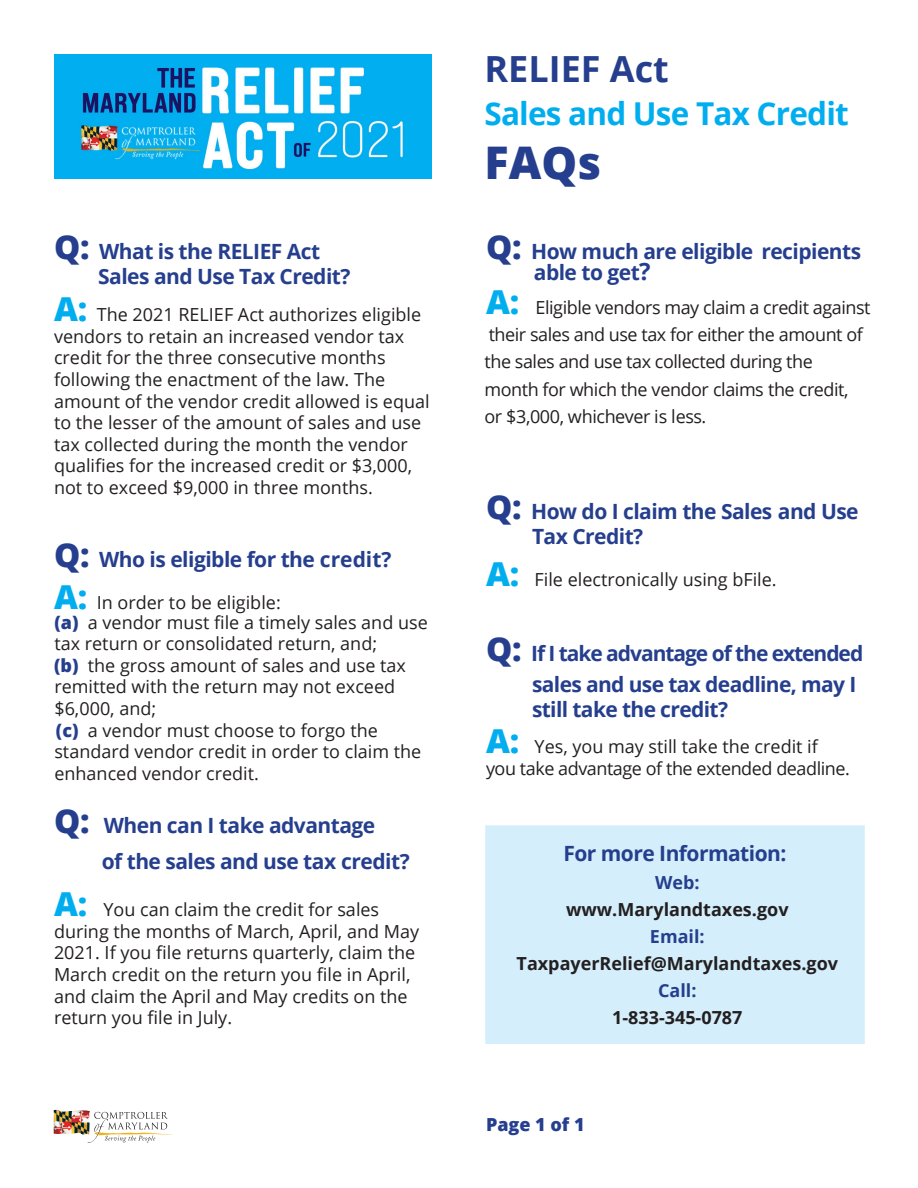
<style>
.page{position:relative;width:918px;height:1188px;background:#fff}
.page>*{position:absolute;margin:0;border:0;box-sizing:border-box;transform-origin:0 0}
.t1{font:800 45px "Open Sans";color:#253f8e}
.t2{font:700 36px "Open Sans";color:#253f8e}
.t3{font:700 31.5px "Open Sans";letter-spacing:-.025em;color:#00aeef}
.t4{font:700 21px/25.2px "Open Sans";letter-spacing:-.025em;color:#253f8e}
.t5{font:700 21px "Open Sans";letter-spacing:-.05em;color:#253f8e}
.t6{font:18px/21.6px "Open Sans";color:#231f20}
.t7{font:18px/27.3px "Open Sans";letter-spacing:-.025em;color:#231f20}
.t8{font:700 18px/27px "Open Sans";color:#231f20;text-align:center}
.t9{font:800 18px "Open Sans";color:#253f8e}
.s1{font-weight:800;font-size:33px}
.s2{font-weight:800;font-size:33px;color:#00aeef}
.s3{font-weight:800;color:#253f8e}
.s4{font-size:24px}
.s5{color:#253f8e}
</style>
<div class="page">
<img style="left:54px;top:1110px;width:36px;height:25px">
<svg style="left:87px;top:1112px;width:86px;height:31px"></svg>
<img style="left:54px;top:54px;width:378px;height:125px">
<div style="left:485px;top:825px;width:380px;height:219px;background:#d4effb"></div>
<p class="t4" style="left:98px;top:239px;width:254px;text-indent:-44px"><span class="s1">Q:</span> What is the RELIEF Act<br>Sales and Use Tax Credit?</p>
<p class="t6" style="left:54px;top:303px;width:377px"><span class="s2">A:</span> The 2021 RELIEF Act authorizes eligible vendors to retain an increased vendor tax credit for the three consecutive months following the enactment of the law. The amount of the vendor credit allowed is equal to the lesser of the amount of sales and use tax collected during the month the vendor qualifies for the increased credit or $3,000, not to exceed $9,000 in three months.</p>
<p class="t4" style="left:54px;top:547px;width:339px"><span class="s1">Q:</span> Who is eligible for the credit?</p>
<p class="t6" style="left:54px;top:592px;width:228px"><span class="s2">A:</span> In order to be eligible:</p>
<p class="t6" style="left:54px;top:611px;width:375px"><span class="s3">(a)</span> a vendor must file a timely sales and use tax return or consolidated return, and;<br><span class="s3">(b)</span> the gross amount of sales and use tax remitted with the return may not exceed $6,000, and;<br><span class="s3">(c)</span> a vendor must choose to forgo the standard vendor credit in order to claim the enhanced vendor credit.</p>
<p class="t4" style="left:102px;top:808px;width:309px;line-height:35.5px;text-indent:-48px"><span class="s1">Q:</span> When can I take advantage<br>of the sales and use tax credit?</p>
<p class="t6" style="left:54px;top:899px;width:367px"><span class="s2">A:</span> You can claim the credit for sales during the months of March, April, and May 2021. If you file returns quarterly, claim the March credit on the return you file in April, and claim the April and May credits on the return you file in July.</p>
<p class="t2" style="left:484px;top:43px;width:186px">RELIEF Act</p>
<p class="t3" style="left:484px;top:91px;width:366px">Sales and Use Tax Credit</p>
<p class="t1" style="left:484px;top:128px;width:118px">FAQs</p>
<p class="t4" style="left:534px;top:241px;width:329px;line-height:20.7px;text-indent:-48px"><span class="s1">Q:</span> How much are eligible recipients able to get<span class="s4">?</span></p>
<p class="t7" style="left:484px;top:293px;width:388px"><span class="s2">A:</span> Eligible vendors may claim a credit against their sales and use tax for either the amount of the sales and use tax collected during the month for which the vendor claims the credit, or $3,000, whichever is less.</p>
<p class="t4" style="left:532px;top:499px;width:328px;text-indent:-46px"><span class="s1">Q:</span> How do I claim the Sales and Use<br>Tax Credit?</p>
<p class="t6" style="left:486px;top:569px;width:292px"><span class="s2">A:</span> File electronically using bFile.</p>
<p class="t5" style="left:486px;top:639px;width:379px"><span class="s1">Q:</span> If I take advantage of the extended</p>
<p class="t4" style="left:532px;top:671px;width:326px">sales and use tax deadline, may I still take the credit?</p>
<p class="t7" style="left:486px;top:735px;width:365px;line-height:21.6px"><span class="s2">A:</span> Yes, you may still take the credit if you take advantage of the extended deadline.</p>
<p class="t4" style="left:563px;top:840px;width:225px">For more Information:</p>
<p class="t8" style="left:517px;top:868px;width:323px"><span class="s5">Web:<br></span>www.Marylandtaxes.gov<br><span class="s5">Email:<br></span>TaxpayerRelief@Marylandtaxes.gov<br><span class="s5">Call:<br></span>1-833-345-0787</p>
<p class="t9" style="left:486px;top:1111px;width:100px">Page 1 of 1</p>
</div>
